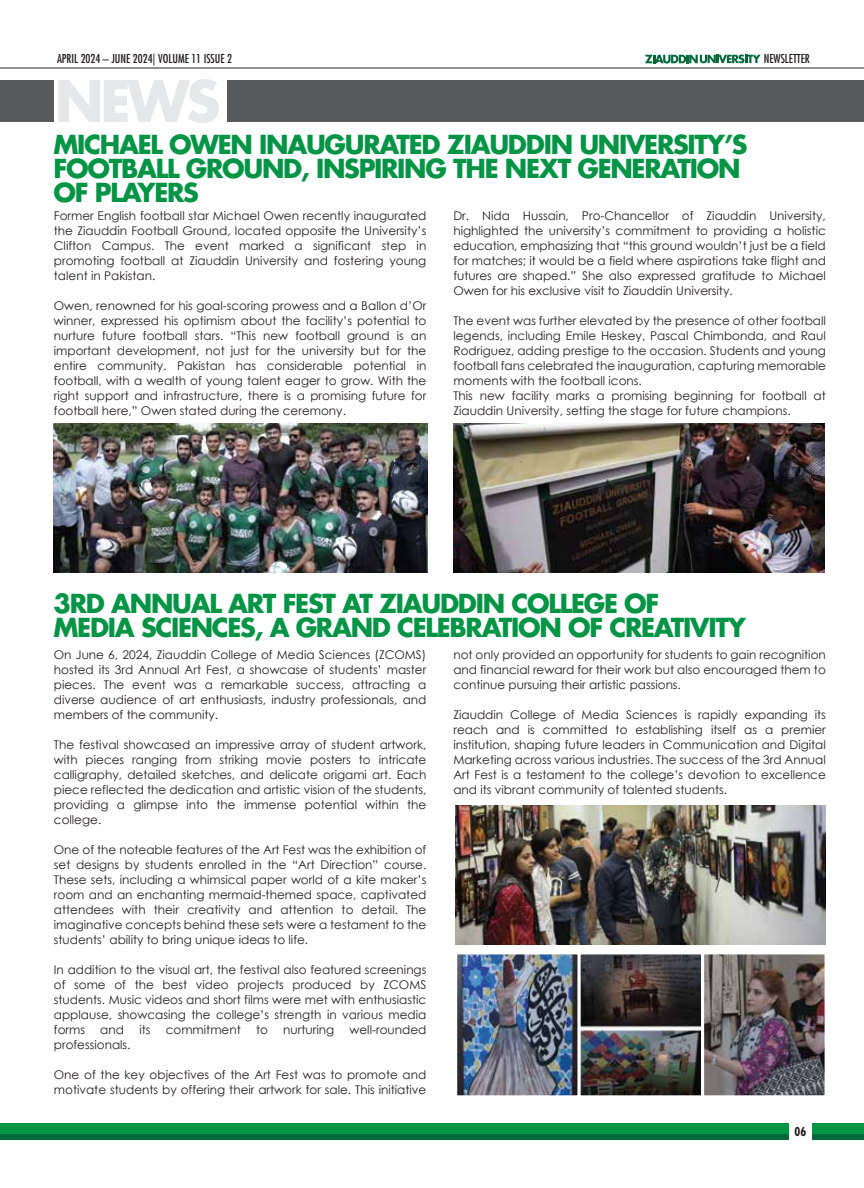
<style>
.page{position:relative;width:864px;height:1188px;background:#fff}
.page>*{position:absolute;margin:0;border:0;box-sizing:border-box;transform-origin:0 0}
.t1{font:700 55.5px "Futura Std";color:#e6e7e8}
.t2{font:700 25.5px/24px "Futura Std";letter-spacing:-.05em;color:#009444}
.t3{font:12px/15px "Century Gothic";color:#231f20;text-align:justify}
.t4{font:condensed 12px "Futura Std";color:#231f20}
.t5{font:700 condensed 12px "Futura Std";color:#231f20}
</style>
<div class="page">
<div style="left:0;top:1123px;width:864px;height:17px;background:#009444"></div>
<div style="left:0;top:1134px;width:864px;height:6px;background:#006838"></div>
<div style="left:790px;top:1113px;width:22px;height:35px;background:#fff"></div>
<hr style="left:0;top:68px;width:864px;height:1px;background:#231f20">
<div style="left:0;top:80px;width:54px;height:42px;background:#58595b"></div>
<div style="left:227px;top:80px;width:637px;height:42px;background:#58595b"></div>
<svg style="left:645px;top:54px;width:116px;height:10px"></svg>
<img style="left:54px;top:423px;width:373px;height:150px">
<img style="left:454px;top:423px;width:371px;height:150px">
<img style="left:456px;top:805px;width:370px;height:140px">
<img style="left:458px;top:955px;width:366px;height:139px">
<div style="left:454px;top:951px;width:127px;height:147px;border:3px solid #fff"></div>
<div style="left:578px;top:951px;width:126px;height:147px;border:3px solid #fff"></div>
<div style="left:701px;top:951px;width:127px;height:147px;border:3px solid #fff"></div>
<p class="t4" style="left:57px;top:52px;width:177px">APRIL 2024 – JUNE 2024| VOLUME 11 ISSUE 2</p>
<h1 class="t1" style="left:55px;top:64px;width:167px">NEWS</h1>
<h2 class="t2" style="left:54px;top:132px;width:696px">MICHAEL OWEN INAUGURATED ZIAUDDIN UNIVERSITY’S<br>FOOTBALL GROUND, INSPIRING THE NEXT GENERATION<br>OF PLAYERS</h2>
<p class="t4" style="left:764px;top:52px;width:48px">NEWSLETTER</p>
<p class="t3" style="left:54px;top:208px;width:374px">Former English football star Michael Owen recently inaugurated the Ziauddin Football Ground, located opposite the University’s Clifton Campus. The event marked a significant step in promoting football at Ziauddin University and fostering young talent in Pakistan.</p>
<p class="t3" style="left:54px;top:298px;width:374px">Owen, renowned for his goal-scoring prowess and a Ballon d’Or winner, expressed his optimism about the facility’s potential to nurture future football stars. “This new football ground is an important development, not just for the university but for the entire community. Pakistan has considerable potential in football, with a wealth of young talent eager to grow. With the right support and infrastructure, there is a promising future for football here,” Owen stated during the ceremony.</p>
<p class="t3" style="left:453px;top:208px;width:374px">Dr. Nida Hussain, Pro-Chancellor of Ziauddin University, highlighted the university’s commitment to providing a holistic education, emphasizing that “this ground wouldn’t just be a field for matches; it would be a field where aspirations take flight and futures are shaped.” She also expressed gratitude to Michael Owen for his exclusive visit to Ziauddin University.</p>
<p class="t3" style="left:453px;top:313px;width:374px;text-align:left">The event was further elevated by the presence of other football legends, including Emile Heskey, Pascal Chimbonda, and Raul Rodriguez, adding prestige to the occasion. Students and young football fans celebrated the inauguration, capturing memorable moments with the football icons.<br>This new facility marks a promising beginning for football at Ziauddin University, setting the stage for future champions.</p>
<h2 class="t2" style="left:54px;top:591px;width:694px">3RD ANNUAL ART FEST AT ZIAUDDIN COLLEGE OF<br>MEDIA SCIENCES, A GRAND CELEBRATION OF CREATIVITY</h2>
<p class="t3" style="left:54px;top:647px;width:374px">On June 6, 2024, Ziauddin College of Media Sciences (ZCOMS) hosted its 3rd Annual Art Fest, a showcase of students’ master pieces. The event was a remarkable success, attracting a diverse audience of art enthusiasts, industry professionals, and members of the community.</p>
<p class="t3" style="left:54px;top:737px;width:374px">The festival showcased an impressive array of student artwork, with pieces ranging from striking movie posters to intricate calligraphy, detailed sketches, and delicate origami art. Each piece reflected the dedication and artistic vision of the students, providing a glimpse into the immense potential within the college.</p>
<p class="t3" style="left:54px;top:842px;width:374px">One of the noteable features of the Art Fest was the exhibition of set designs by students enrolled in the “Art Direction” course.<br>These sets, including a whimsical paper world of a kite maker’s room and an enchanting mermaid-themed space, captivated attendees with their creativity and attention to detail. The imaginative concepts behind these sets were a testament to the students’ ability to bring unique ideas to life.</p>
<p class="t3" style="left:54px;top:962px;width:374px">In addition to the visual art, the festival also featured screenings of some of the best video projects produced by ZCOMS students. Music videos and short films were met with enthusiastic applause, showcasing the college’s strength in various media forms</p>
<p class="t3" style="left:100px;top:1022px;width:25px">and</p>
<p class="t3" style="left:139px;top:1022px;width:13px">its</p>
<p class="t3" style="left:166px;top:1022px;width:77px">commitment</p>
<p class="t3" style="left:256px;top:1022px;width:13px">to</p>
<p class="t3" style="left:283px;top:1022px;width:53px">nurturing</p>
<p class="t3" style="left:350px;top:1022px;width:78px">well-rounded</p>
<p class="t3" style="left:54px;top:1037px;width:78px">professionals.</p>
<p class="t3" style="left:54px;top:1067px;width:374px">One of the key objectives of the Art Fest was to promote and motivate students by offering their artwork for sale. This initiative</p>
<p class="t3" style="left:453px;top:647px;width:374px">not only provided an opportunity for students to gain recognition and financial reward for their work but also encouraged them to continue pursuing their artistic passions.</p>
<p class="t3" style="left:453px;top:707px;width:374px">Ziauddin College of Media Sciences is rapidly expanding its reach and is committed to establishing itself as a premier institution, shaping future leaders in Communication and Digital Marketing across various industries. The success of the 3rd Annual Art Fest is a testament to the college’s devotion to excellence and its vibrant community of talented students.</p>
<p class="t5" style="left:795px;top:1125px;width:13px">06</p>
</div>
